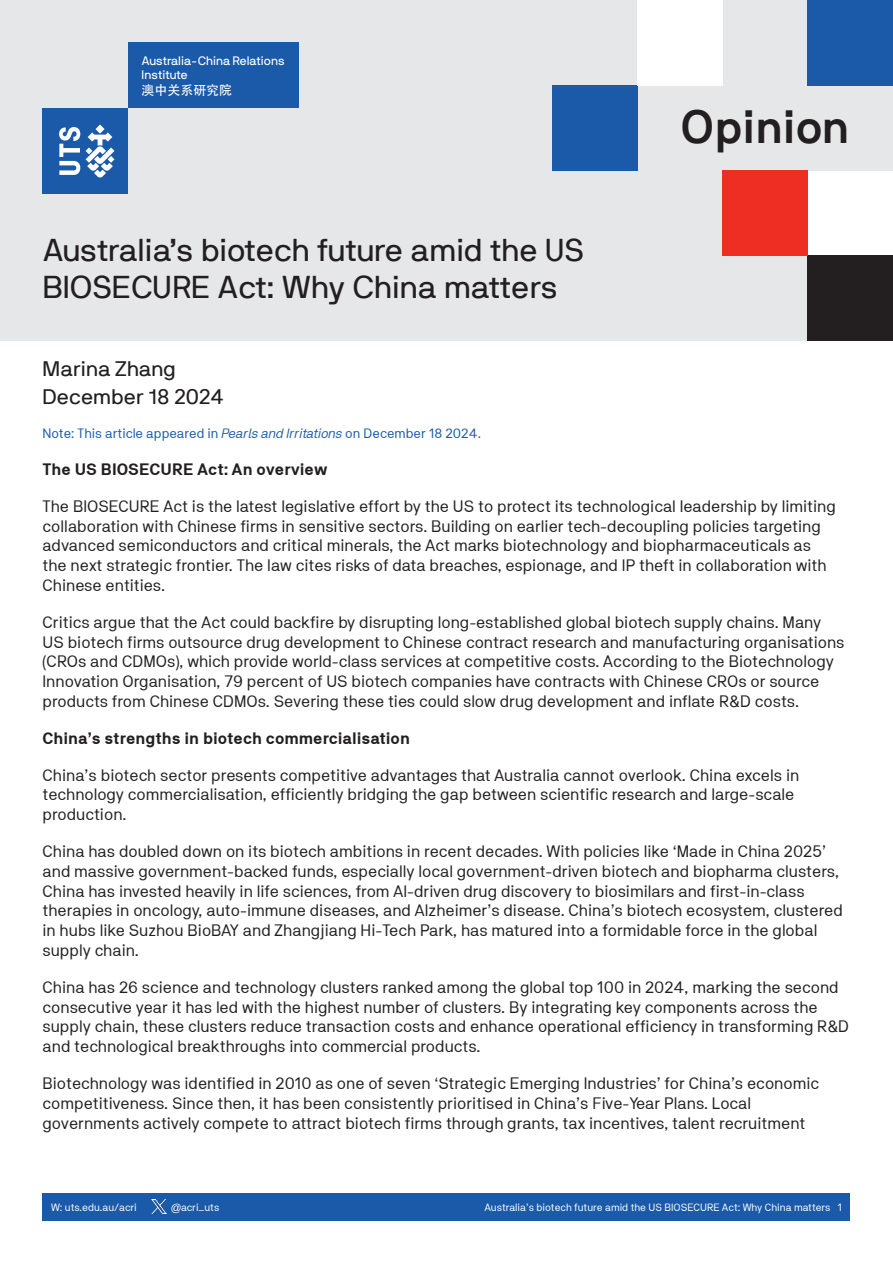
<style>
.page{position:relative;width:893px;height:1263px;background:#fff}
.page>*{position:absolute;margin:0;border:0;box-sizing:border-box;transform-origin:0 0}
.Report_title{font:700 46.5px "NB International Pro";letter-spacing:-.005em;color:#231f20}
.Report_title-2{font:31.5px/37.8px "NB International Pro";color:#231f20}
.Author_details_and_date{font:21px "NB International Pro";color:#231f20}
.Body_Copy{font:16.5px/19.8px "NB Akademie Std";color:#231f20}
.Body_Copy-2{font:700 16.5px "NB Akademie Std";color:#231f20}
.Article_information{font:13.5px "NB Akademie Std";color:#1b5aa9}
.t1{font:12.9px "Adobe Heiti Std Regular G Bpc EUC H";color:#fff}
.t2{font:12.15px/14.7px "NB International Pro";color:#fff}
.t3{font:10.5px "NB Akademie Std";color:#fff}
.s1{font-style:italic}
</style>
<div class="page">
<div style="left:43px;top:1193px;width:807px;height:27px;background:#1b5aa9"></div>
<img style="left:151px;top:1199px;width:16px;height:15px">
<div style="left:0;top:0;width:808px;height:340px;background:#e6e7e9"></div>
<div style="left:808px;top:85px;width:85px;height:85px;background:#e6e7e9"></div>
<div style="left:553px;top:85px;width:85px;height:85px;background:#1b5aa9"></div>
<div style="left:808px;top:255px;width:85px;height:85px;background:#231f20"></div>
<div style="left:808px;top:0;width:85px;height:85px;background:#1b5aa9"></div>
<div style="left:638px;top:0;width:85px;height:85px;background:#fff"></div>
<div style="left:723px;top:170px;width:85px;height:85px;background:#ee2e22"></div>
<div style="left:43px;top:108px;width:85px;height:85px;background:#1b5aa9"></div>
<div style="left:128px;top:43px;width:171px;height:65px;background:#1b5aa9"></div>
<svg style="left:86px;top:125px;width:28px;height:53px"></svg>
<svg style="left:59px;top:127px;width:21px;height:48px"></svg>
<p class="t2" style="left:142px;top:53px;width:145px">Australia-China Relations<br>Institute</p>
<p class="t1" style="left:142px;top:83px;width:92px">澳中关系研究院</p>
<p class="Report_title-2" style="left:43px;top:230px;width:543px">Australia’s biotech future amid the US<br>BIOSECURE Act: Why China matters</p>
<p class="Author_details_and_date" style="left:43px;top:356px;width:135px">Marina Zhang</p>
<p class="Author_details_and_date" style="left:43px;top:384px;width:182px">December 18 2024</p>
<p class="Article_information" style="left:43px;top:425px;width:440px">Note: This article appeared in <span class="s1">Pearls and Irritations</span> on December 18 2024.</p>
<p class="Report_title" style="left:681px;top:100px;width:171px">Opinion</p>
<p class="Body_Copy-2" style="left:43px;top:460px;width:286px">The US BIOSECURE Act: An overview</p>
<p class="Body_Copy" style="left:43px;top:496px;width:795px">The BIOSECURE Act is the latest legislative effort by the US to protect its technological leadership by limiting collaboration with Chinese firms in sensitive sectors. Building on earlier tech-decoupling policies targeting advanced semiconductors and critical minerals, the Act marks biotechnology and biopharmaceuticals as the next strategic frontier. The law cites risks of data breaches, espionage, and IP theft in collaboration with Chinese entities.</p>
<p class="Body_Copy" style="left:43px;top:612px;width:803px">Critics argue that the Act could backfire by disrupting long-established global biotech supply chains. Many US biotech firms outsource drug development to Chinese contract research and manufacturing organisations (CROs and CDMOs), which provide world-class services at competitive costs. According to the Biotechnology Innovation Organisation, 79 percent of US biotech companies have contracts with Chinese CROs or source products from Chinese CDMOs. Severing these ties could slow drug development and inflate R&amp;D costs.</p>
<p class="Body_Copy-2" style="left:43px;top:729px;width:369px">China’s strengths in biotech commercialisation</p>
<p class="Body_Copy" style="left:43px;top:765px;width:758px">China’s biotech sector presents competitive advantages that Australia cannot overlook. China excels in technology commercialisation, efficiently bridging the gap between scientific research and large-scale production.</p>
<p class="Body_Copy" style="left:43px;top:841px;width:802px">China has doubled down on its biotech ambitions in recent decades. With policies like ‘Made in China 2025’ and massive government-backed funds, especially local government-driven biotech and biopharma clusters, China has invested heavily in life sciences, from AI-driven drug discovery to biosimilars and first-in-class therapies in oncology, auto-immune diseases, and Alzheimer’s disease. China’s biotech ecosystem, clustered in hubs like Suzhou BioBAY and Zhangjiang Hi-Tech Park, has matured into a formidable force in the global supply chain.</p>
<p class="Body_Copy" style="left:43px;top:977px;width:808px">China has 26 science and technology clusters ranked among the global top 100 in 2024, marking the second consecutive year it has led with the highest number of clusters. By integrating key components across the supply chain, these clusters reduce transaction costs and enhance operational efficiency in transforming R&amp;D and technological breakthroughs into commercial products.</p>
<p class="Body_Copy" style="left:43px;top:1073px;width:778px">Biotechnology was identified in 2010 as one of seven ‘Strategic Emerging Industries’ for China’s economic competitiveness. Since then, it has been consistently prioritised in China’s Five-Year Plans. Local governments actively compete to attract biotech firms through grants, tax incentives, talent recruitment</p>
<p class="t3" style="left:51px;top:1201px;width:87px">W: uts.edu.au/acri</p>
<p class="t3" style="left:171px;top:1201px;width:50px">@acri_uts</p>
<p class="t3" style="left:485px;top:1201px;width:359px">Australia’s biotech future amid the US BIOSECURE Act: Why China matters 1</p>
</div>
